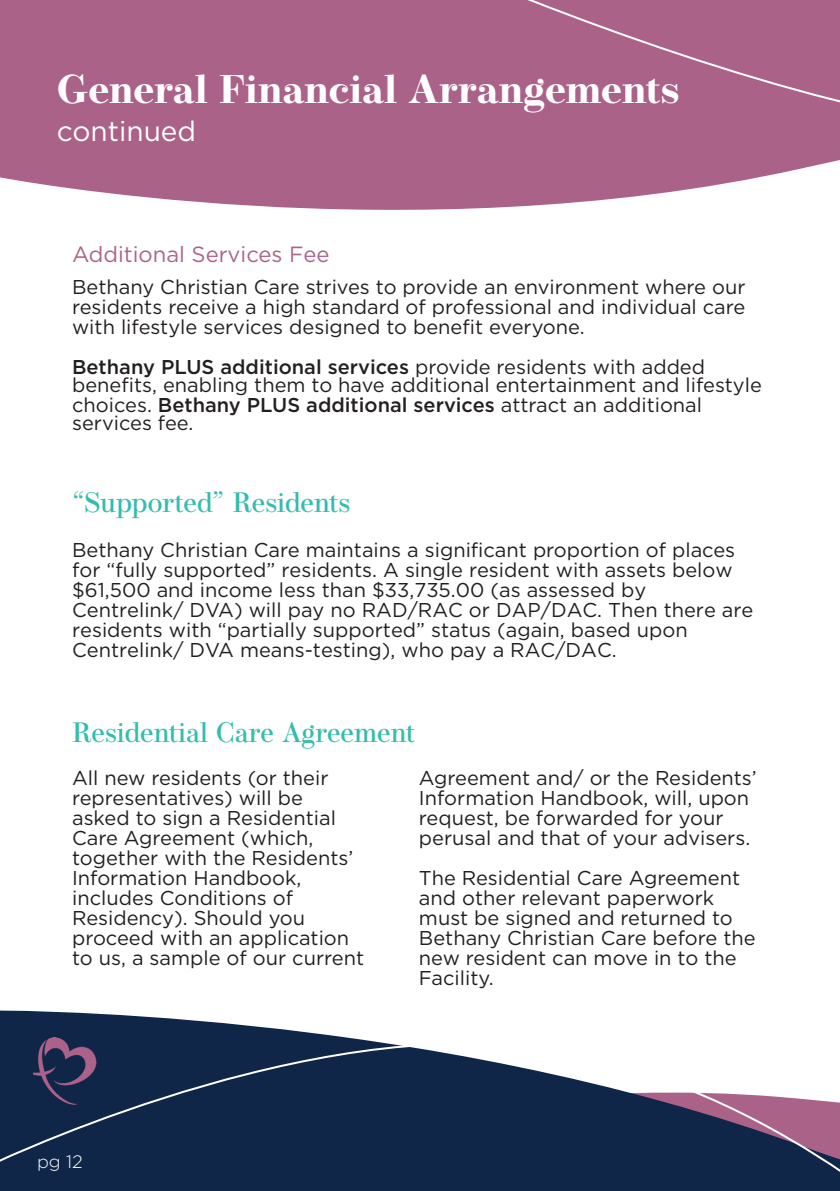
<style>
.page{position:relative;width:840px;height:1191px;background:#fff}
.page>*{position:absolute;margin:0;border:0;box-sizing:border-box;transform-origin:0 0}
.t1{font:700 40px "Operetta 8";color:#fff}
.t2{font:500 28px "Operetta 8";color:#33bdac}
.t3{font:28px "Gotham";color:#fff}
.t4{font:22px "Gotham";color:#ab648a}
.t5{font:20px/20px "Gotham";color:#231f20}
.t6{font:300 18px "Gotham";color:#fff}
.s1{font-weight:500}
</style>
<div class="page">
<svg style="left:0;top:0;width:839px;height:210px;fill:#ab6289"></svg>
<div style="left:187px;top:0;width:652px;height:156px;background:#ab6289"></div>
<svg style="left:0;top:1010px;width:199px;height:11px;fill:#0f2649"></svg>
<svg style="left:0;top:1021px;width:839px;height:170px"></svg>
<img style="left:33px;top:1037px;width:70px;height:67px">
<svg style="left:839px;top:0;width:1px;height:161px"></svg>
<h1 class="t1" style="left:57px;top:66px;width:624px">General Financial Arrangements</h1>
<h2 class="t3" style="left:57px;top:116px;width:141px">continued</h2>
<p class="t4" style="left:72px;top:242px;width:259px">Additional Services Fee</p>
<p class="t5" style="left:72px;top:277px;width:674px;text-align:justify">Bethany Christian Care strives to provide an environment where our residents receive a high standard of professional and individual care with lifestyle services designed to benefit everyone.</p>
<p class="t5" style="left:72px;top:358px;width:691px;line-height:18px"><span class="s1">Bethany PLUS additional services</span> provide residents with added benefits, enabling them to have additional entertainment and lifestyle</p>
<p class="t5" style="left:72px;top:396px;width:631px;line-height:18px">choices. <span class="s1">Bethany PLUS additional services</span> attract an additional services fee.</p>
<h2 class="t2" style="left:72px;top:486px;width:280px">“Supported” Residents</h2>
<p class="t5" style="left:72px;top:539px;width:682px">Bethany Christian Care maintains a significant proportion of places for “fully supported” residents. A single resident with assets below $61,500 and income less than $33,735.00 (as assessed by Centrelink/ DVA) will pay no RAD/RAC or DAP/DAC. Then there are residents with “partially supported” status (again, based upon Centrelink/ DVA means-testing), who pay a RAC/DAC.</p>
<h2 class="t2" style="left:72px;top:716px;width:344px">Residential Care Agreement</h2>
<p class="t5" style="left:72px;top:768px;width:293px">All new residents (or their representatives) will be asked to sign a Residential<br>Care Agreement (which, together with the Residents’<br>Information Handbook, includes Conditions of<br>Residency). Should you proceed with an application to us, a sample of our current</p>
<p class="t5" style="left:419px;top:768px;width:339px">Agreement and/ or the Residents’ Information Handbook, will, upon request, be forwarded for your perusal and that of your advisers.</p>
<p class="t5" style="left:419px;top:868px;width:338px">The Residential Care Agreement and other relevant paperwork must be signed and returned to<br>Bethany Christian Care before the new resident can move in to the<br>Facility.</p>
<p class="t6" style="left:37px;top:1150px;width:47px">pg 12</p>
</div>
